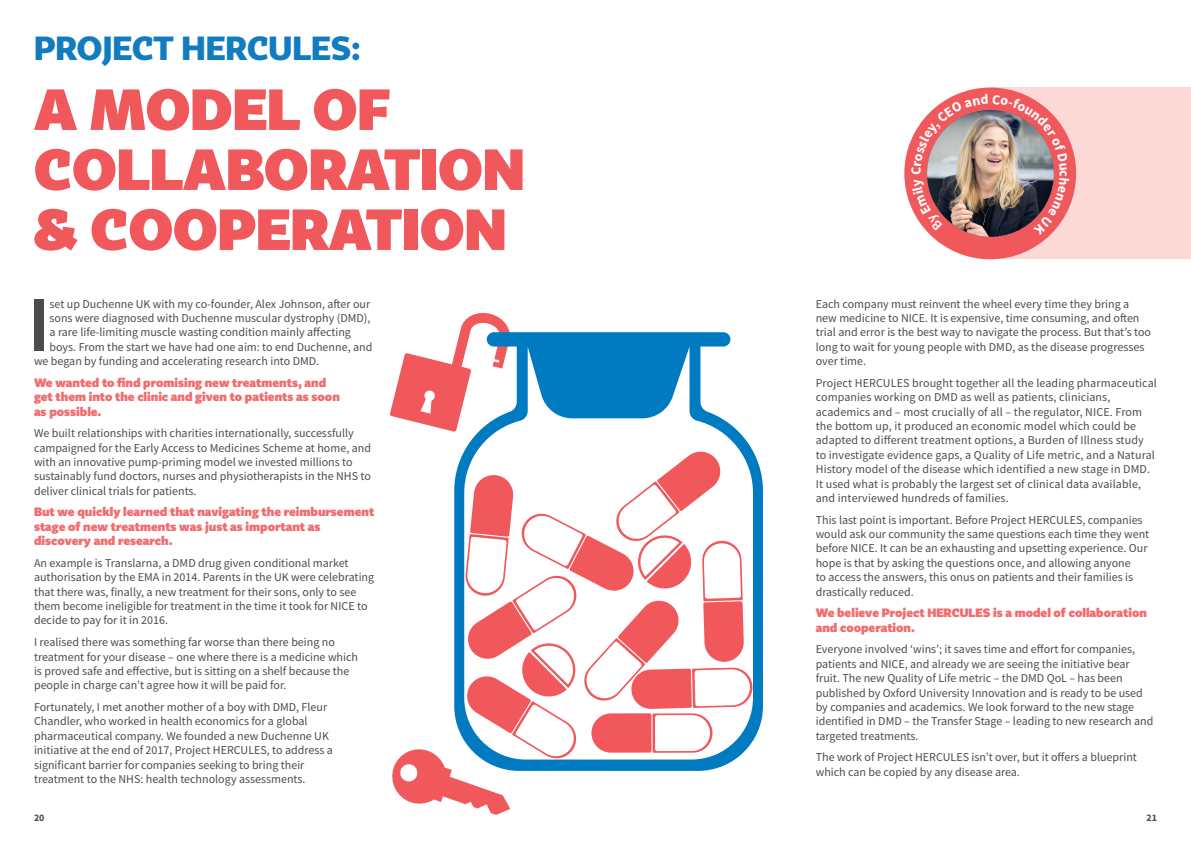
<style>
.page{position:relative;width:1191px;height:842px;background:#fff}
.page>*{position:absolute;margin:0;border:0;box-sizing:border-box;transform-origin:0 0}
.t1{font:600 78.1px "Source Sans Pro";color:#4b4c4d}
.t2{font:500 57px/60px "Tabac Sans";color:#f0585c}
.t3{font:700 33px "Tabac Sans";color:#117cc0}
.t4{font:12px/14.4px "Source Sans Pro";color:#4b4c4d}
.t5{font:500 12px/14.4px "Tabac Sans";color:#f16c6f}
.t6{font:700 10px "Source Sans Pro";color:#4b4c4d}
</style>
<div class="page">
<svg style="left:390px;top:313px;width:120px;height:119px"></svg>
<div style="left:990px;top:88px;width:201px;height:171px;background:#fcd9d6"></div>
<div style="left:904px;top:88px;width:172px;height:171px;background:#f0585c;border-radius:50%"></div>
<svg style="left:454px;top:332px;width:309px;height:410px"></svg>
<svg style="left:392px;top:449px;width:360px;height:366px"></svg>
<img style="left:911px;top:94px;width:158px;height:141px">
<p class="t3" style="left:34px;top:28px;width:328px">PROJECT HERCULES:</p>
<p class="t2" style="left:34px;top:79px;width:492px">A MODEL OF<br>COLLABORATION &amp; COOPERATION</p>
<p class="t1" style="left:28px;top:274px;width:24px">I</p>
<p class="t4" style="left:50px;top:296px;width:322px">set up Duchenne UK with my co-founder, Alex Johnson, after our</p>
<p class="t4" style="left:815px;top:296px;width:337px">Each company must reinvent the wheel every time they bring a new medicine to NICE. It is expensive, time consuming, and often trial and error is the best way to navigate the process. But that’s too long to wait for young people with DMD, as the disease progresses over time.</p>
<p class="t4" style="left:815px;top:376px;width:343px">Project HERCULES brought together all the leading pharmaceutical companies working on DMD as well as patients, clinicians, academics and – most crucially of all – the regulator, NICE. From the bottom up, it produced an economic model which could be adapted to different treatment options, a Burden of Illness study to investigate evidence gaps, a Quality of Life metric, and a Natural History model of the disease which identified a new stage in DMD.<br>It used what is probably the largest set of clinical data available, and interviewed hundreds of families.</p>
<p class="t4" style="left:815px;top:512px;width:335px">This last point is important. Before Project HERCULES, companies would ask our community the same questions each time they went before NICE. It can be an exhausting and upsetting experience. Our hope is that by asking the questions once, and allowing anyone<br>to access the answers, this onus on patients and their families is drastically reduced.</p>
<p class="t5" style="left:815px;top:606px;width:333px">We believe Project HERCULES is a model of collaboration and cooperation.</p>
<p class="t4" style="left:815px;top:642px;width:339px">Everyone involved ‘wins’; it saves time and effort for companies, patients and NICE, and already we are seeing the initiative bear fruit. The new Quality of Life metric – the DMD QoL – has been published by Oxford University Innovation and is ready to be used by companies and academics. We look forward to the new stage identified in DMD – the Transfer Stage – leading to new research and targeted treatments.</p>
<p class="t4" style="left:815px;top:750px;width:323px">The work of Project HERCULES isn’t over, but it offers a blueprint which can be copied by any disease area.</p>
<p class="t4" style="left:50px;top:311px;width:322px">sons were diagnosed with Duchenne muscular dystrophy (DMD),</p>
<p class="t4" style="left:50px;top:325px;width:303px">a rare life-limiting muscle wasting condition mainly affecting</p>
<p class="t4" style="left:50px;top:340px;width:324px">boys. From the start we have had one aim: to end Duchenne, and</p>
<p class="t4" style="left:34px;top:354px;width:287px">we began by funding and accelerating research into DMD.</p>
<p class="t5" style="left:34px;top:375px;width:307px">We wanted to find promising new treatments, and get them into the clinic and given to patients as soon as possible.</p>
<p class="t4" style="left:34px;top:426px;width:338px">We built relationships with charities internationally, successfully campaigned for the Early Access to Medicines Scheme at home, and with an innovative pump-priming model we invested millions to sustainably fund doctors, nurses and physiotherapists in the NHS to deliver clinical trials for patients.</p>
<p class="t5" style="left:34px;top:505px;width:342px">But we quickly learned that navigating the reimbursement stage of new treatments was just as important as discovery and research.</p>
<p class="t4" style="left:34px;top:556px;width:342px">An example is Translarna, a DMD drug given conditional market authorisation by the EMA in 2014. Parents in the UK were celebrating that there was, finally, a new treatment for their sons, only to see them become ineligible for treatment in the time it took for NICE to decide to pay for it in 2016.</p>
<p class="t4" style="left:34px;top:635px;width:325px">I realised there was something far worse than there being no treatment for your disease – one where there is a medicine which is proved safe and effective, but is sitting on a shelf because the people in charge can’t agree how it will be paid for.</p>
<p class="t4" style="left:34px;top:700px;width:300px">Fortunately, I met another mother of a boy with DMD, Fleur Chandler, who worked in health economics for a global pharmaceutical company. We founded a new Duchenne UK initiative at the end of 2017, Project HERCULES, to address a significant barrier for companies seeking to bring their treatment to the NHS: health technology assessments.</p>
<p class="t6" style="left:34px;top:811px;width:12px">20</p>
<p class="t6" style="left:1146px;top:811px;width:12px">21</p>
</div>
